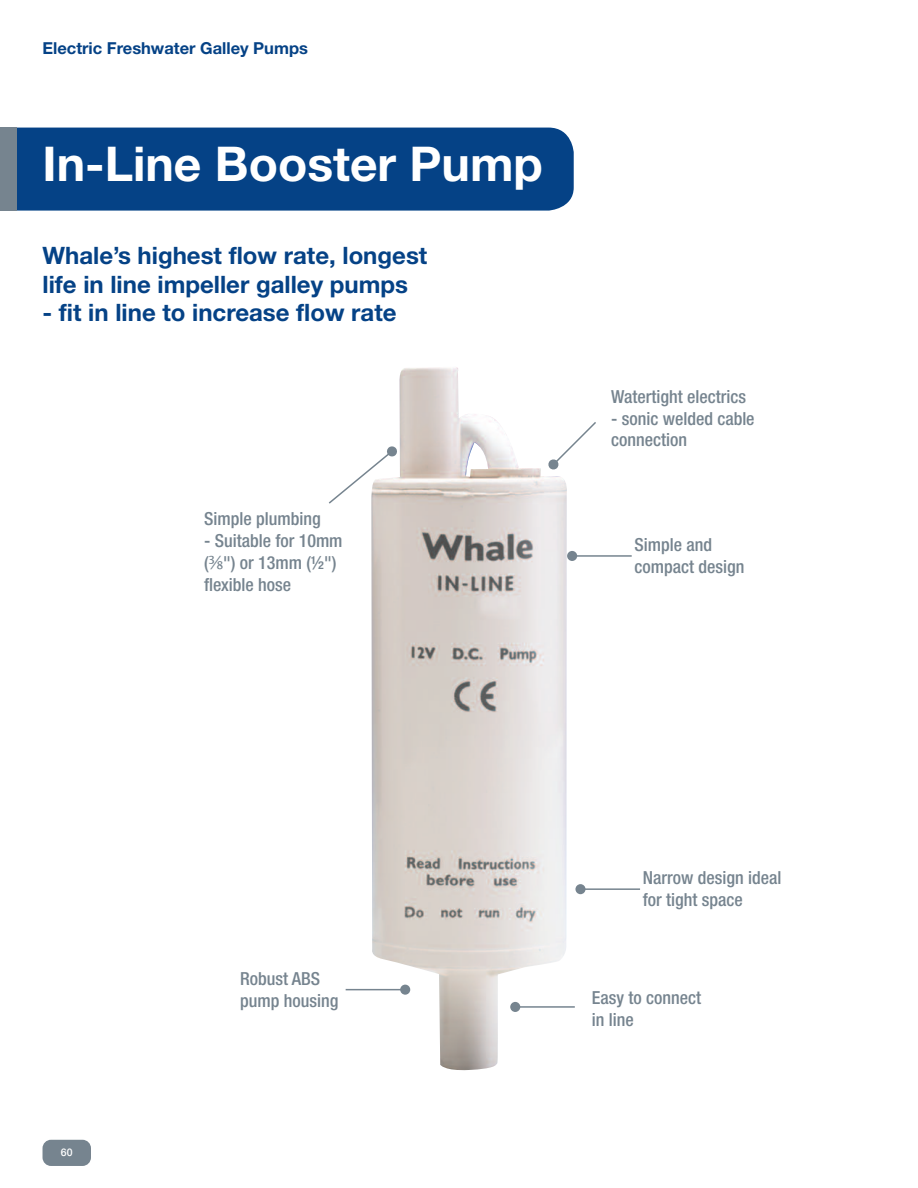
<style>
.page{position:relative;width:918px;height:1188px;background:#fff}
.page>*{position:absolute;margin:0;border:0;box-sizing:border-box;transform-origin:0 0}
.t1{font:700 48px "Helvetica Neue LT Std";color:#fff}
.t2{font:700 24px/28.8px "Helvetica Neue LT Std";color:#054286}
.t3{font:500 condensed 18px/21.6px "Helvetica Neue LT Std";color:#76848f}
.t4{font:700 16.5px "Helvetica Neue LT Std";color:#054286}
.s1{font-family:"Lucida Grande";font-weight:400;font-stretch:normal}
</style>
<div class="page">
<div style="left:17px;top:128px;width:557px;height:83px;background:#054286"></div>
<div style="left:0;top:128px;width:17px;height:83px;background:#76848f"></div>
<div style="left:43px;top:1140px;width:48px;height:26px;background:#76848f;border-radius:9px"></div>
<img style="left:371px;top:367px;width:196px;height:704px">
<div style="left:567px;top:551px;width:10px;height:10px;background:#76848f;border-radius:50%"></div>
<hr style="left:574px;top:555px;width:58px;height:2px;background:#76848f">
<svg style="left:329px;top:446px;width:69px;height:59px"></svg>
<div style="left:575px;top:884px;width:11px;height:10px;background:#76848f;border-radius:50%"></div>
<hr style="left:582px;top:888px;width:58px;height:2px;background:#76848f">
<div style="left:400px;top:985px;width:10px;height:10px;background:#76848f;border-radius:50%"></div>
<hr style="left:346px;top:989px;width:57px;height:1px;background:#76848f">
<div style="left:510px;top:1002px;width:10px;height:10px;background:#76848f;border-radius:50%"></div>
<hr style="left:517px;top:1006px;width:58px;height:2px;background:#76848f">
<svg style="left:548px;top:420px;width:48px;height:50px"></svg>
<p class="t4" style="left:43px;top:43px;width:267px">Electric Freshwater Galley Pumps</p>
<h1 class="t1" style="left:43px;top:146px;width:502px">In-Line Booster Pump</h1>
<h2 class="t2" style="left:43px;top:243px;width:386px">Whale’s highest flow rate, longest life in line impeller galley pumps</h2>
<h2 class="t2" style="left:43px;top:301px;width:356px">- fit in line to increase flow rate</h2>
<p class="t3" style="left:204px;top:509px;width:118px">Simple plumbing</p>
<p class="t3" style="left:204px;top:531px;width:140px;line-height:22.2px">- Suitable for 10mm (<span class="s1">⅜</span>") or 13mm (½") flexible hose</p>
<p class="t3" style="left:611px;top:387px;width:136px">Watertight electrics</p>
<p class="t3" style="left:611px;top:409px;width:145px">- sonic welded cable connection</p>
<p class="t3" style="left:635px;top:536px;width:111px">Simple and compact design</p>
<p class="t3" style="left:240px;top:969px;width:100px">Robust ABS pump housing</p>
<p class="t3" style="left:643px;top:869px;width:140px">Narrow design ideal for tight space</p>
<p class="t3" style="left:592px;top:989px;width:111px">Easy to connect in line</p>
</div>
